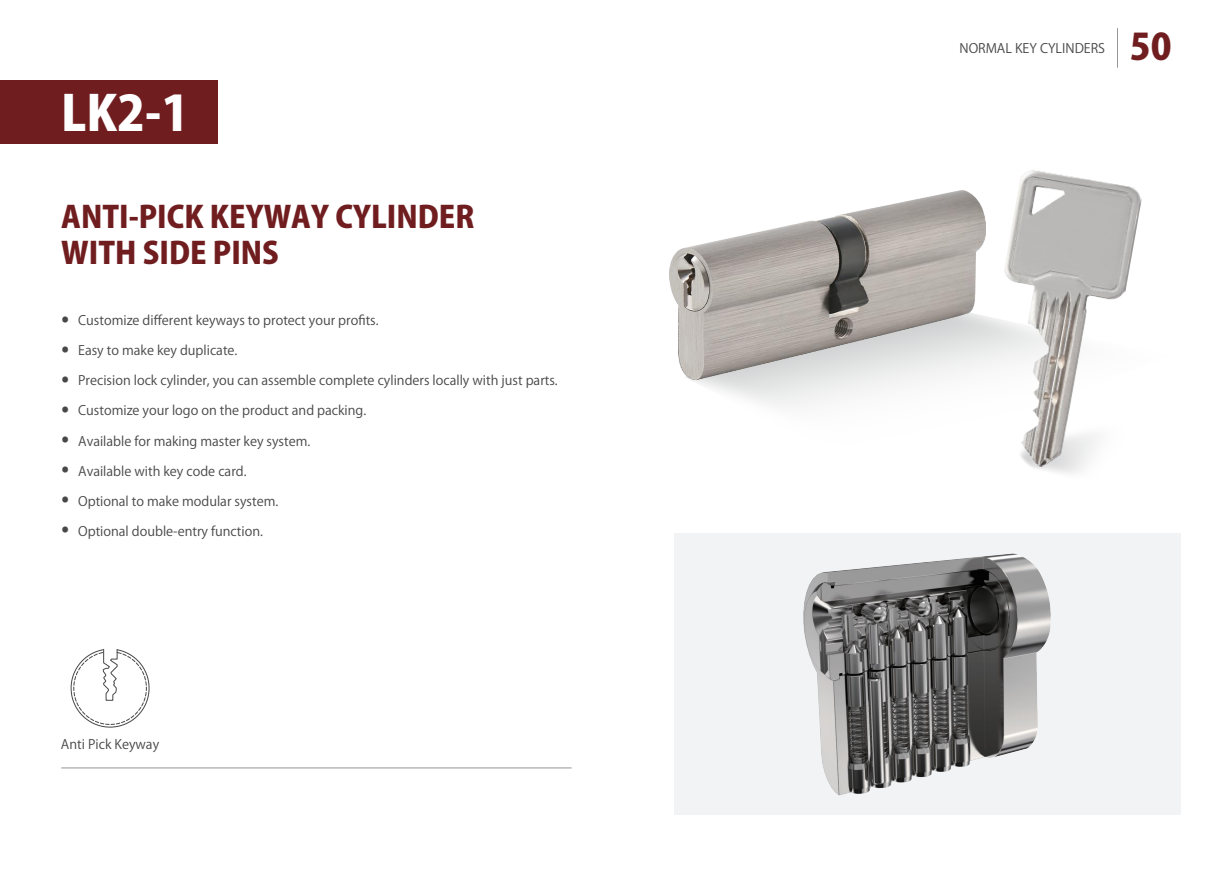
<style>
.page{position:relative;width:1219px;height:871px;background:#fff}
.page>*{position:absolute;margin:0;border:0;box-sizing:border-box;transform-origin:0 0}
.t1{font:800 48px "Koz Go Pro";color:#fff}
.t2{font:800 36px "Koz Go Pro";color:#701d1f}
.t3{font:800 30px/36px "Koz Go Pro";color:#701d1f}
.t4{font:800 28px/30px "Koz Go Pro";color:#484648;text-align:justify}
.t5{font:13px "Koz Go Pro";color:#484648}
</style>
<div class="page">
<hr style="left:61px;top:767px;width:511px;height:1px;background:#939598">
<hr style="left:1117px;top:28px;width:1px;height:40px;background:#939598">
<div style="left:674px;top:533px;width:507px;height:281px;background:#f2f3f4"></div>
<div style="left:0;top:80px;width:218px;height:63px;background:#701d1f"></div>
<img style="left:804px;top:553px;width:247px;height:242px">
<svg style="left:70px;top:649px;width:80px;height:78px"></svg>
<img style="left:669px;top:191px;width:303px;height:188px">
<img style="left:972px;top:170px;width:170px;height:303px">
<h1 class="t1" style="left:61px;top:82px;width:130px">LK2-1</h1>
<h3 class="t3" style="left:61px;top:201px;width:415px">ANTI-PICK KEYWAY CYLINDER<br>WITH SIDE PINS</h3>
<h3 class="t4" style="left:61px;top:305px;width:10px">· · · · · · · ·</h3>
<p class="t5" style="left:78px;top:312px;width:302px">Customize different keyways to protect your profits.</p>
<p class="t5" style="left:78px;top:342px;width:161px">Easy to make key duplicate.</p>
<p class="t5" style="left:78px;top:372px;width:481px">Precision lock cylinder, you can assemble complete cylinders locally with just parts.</p>
<p class="t5" style="left:78px;top:402px;width:290px">Customize your logo on the product and packing.</p>
<p class="t5" style="left:78px;top:432px;width:234px">Available for making master key system.</p>
<p class="t5" style="left:78px;top:462px;width:170px">Available with key code card.</p>
<p class="t5" style="left:78px;top:492px;width:202px">Optional to make modular system.</p>
<p class="t5" style="left:78px;top:522px;width:186px">Optional double-entry function.</p>
<p class="t5" style="left:61px;top:735px;width:100px">Anti Pick Keyway</p>
<p class="t5" style="left:959px;top:40px;width:147px">NORMAL KEY CYLINDERS</p>
<h2 class="t2" style="left:1130px;top:23px;width:43px">50</h2>
</div>
